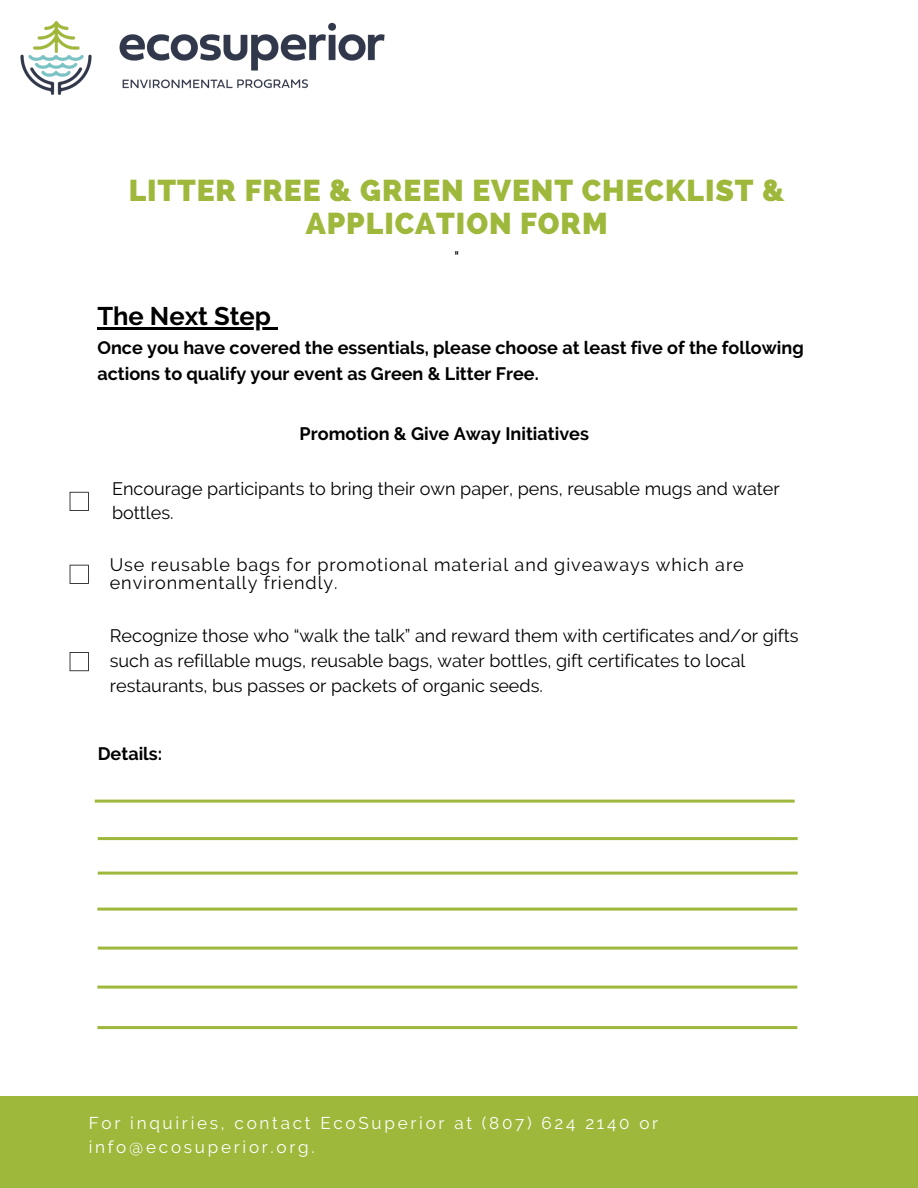
<style>
.page{position:relative;width:918px;height:1188px;background:#fff}
.page>*{position:absolute;margin:0;border:0;box-sizing:border-box;transform-origin:0 0}
.t1{font:800 30px/32.7px "Raleway";letter-spacing:.03em;color:#9eb83b;text-align:center}
.t2{font:700 25.5px "Raleway";color:#000}
.t3{font:18px/24.8px "Raleway";color:#000}
.t4{font:700 18px/25.8px "Raleway";color:#000}
.t5{font:18px/18px "Raleway";letter-spacing:.05em;color:#000}
.t6{font:17.1px "Raleway";letter-spacing:.16em;color:#fff}
</style>
<div class="page">
<div style="left:0;top:1096px;width:918px;height:92px;background:#9eb83b"></div>
<img style="left:20px;top:21px;width:365px;height:74px">
<hr style="left:97px;top:327px;width:174px;height:2px;background:#000">
<svg style="left:271px;top:327px;width:6px;height:2px"></svg>
<svg style="left:70px;top:652px;width:19px;height:19px"></svg>
<svg style="left:70px;top:492px;width:19px;height:19px"></svg>
<svg style="left:98px;top:837px;width:700px;height:3px;background:#a0b93f"></svg>
<svg style="left:98px;top:872px;width:700px;height:3px;background:#abc155"></svg>
<svg style="left:97px;top:908px;width:700px;height:3px;background:#abc155"></svg>
<svg style="left:98px;top:947px;width:700px;height:3px;background:#abc155"></svg>
<svg style="left:97px;top:986px;width:700px;height:3px;background:#abc155"></svg>
<svg style="left:97px;top:1026px;width:700px;height:3px;background:#a0b93f"></svg>
<svg style="left:70px;top:565px;width:19px;height:19px"></svg>
<svg style="left:95px;top:800px;width:700px;height:3px;background:#abc155"></svg>
<p class="t1" style="left:129px;top:174px;width:658px">LITTER FREE &amp; GREEN EVENT CHECKLIST &amp;<br>APPLICATION FORM</p>
<p class="t3" style="left:454px;top:245px;width:7px">"</p>
<p class="t2" style="left:97px;top:301px;width:175px">The Next Step</p>
<p class="t4" style="left:97px;top:335px;width:708px">Once you have covered the essentials, please choose at least five of the following actions to qualify your event as Green &amp; Litter Free.</p>
<p class="t4" style="left:300px;top:421px;width:291px">Promotion &amp; Give Away Initiatives</p>
<p class="t3" style="left:112px;top:476px;width:669px">Encourage participants to bring their own paper, pens, reusable mugs and water bottles.</p>
<p class="t5" style="left:110px;top:556px;width:635px">Use reusable bags for promotional material and giveaways which are environmentally friendly.</p>
<p class="t3" style="left:110px;top:624px;width:690px">Recognize those who “walk the talk” and reward them with certificates and/or gifts such as refillable mugs, reusable bags, water bottles, gift certificates to local restaurants, bus passes or packets of organic seeds.</p>
<p class="t4" style="left:98px;top:740px;width:66px">Details:</p>
<p class="t6" style="left:89px;top:1113px;width:571px">For inquiries, contact EcoSuperior at (807) 624 2140 or</p>
<p class="t6" style="left:89px;top:1137px;width:227px">info@ecosuperior.org.</p>
</div>
